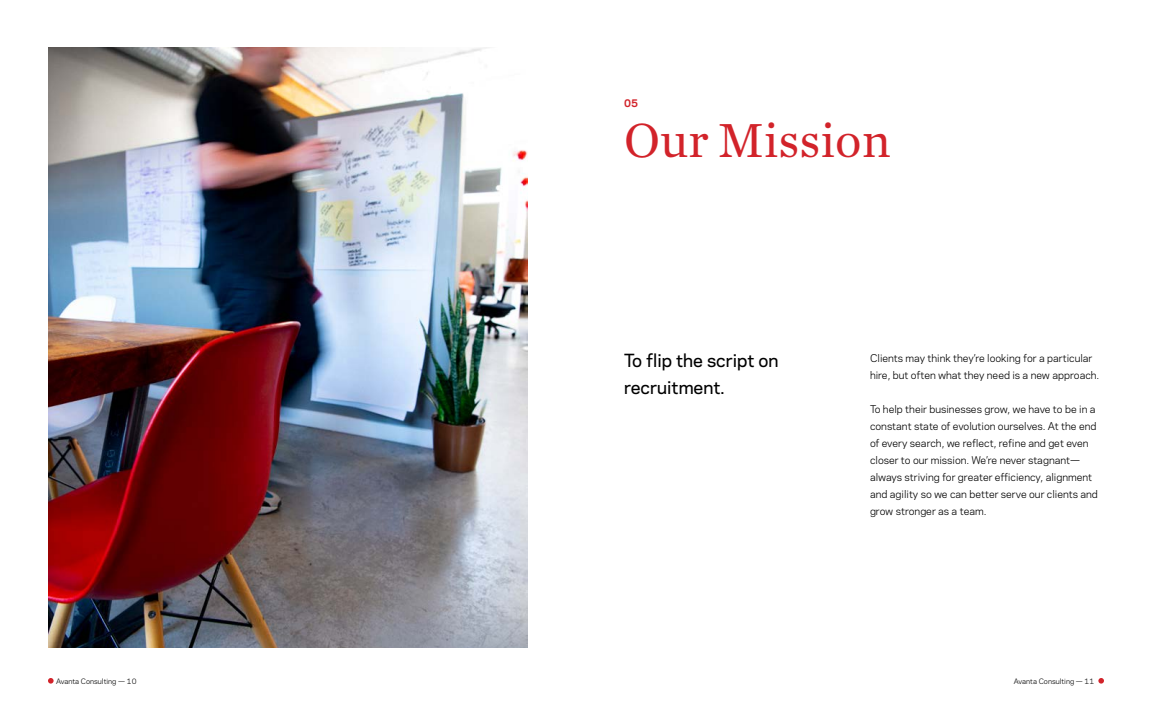
<style>
.page{position:relative;width:1152px;height:720px;background:#fff}
.page>*{position:absolute;margin:0;border:0;box-sizing:border-box;transform-origin:0 0}
.t1{font:50px "Chronicle Text G1";color:#d2232a}
.t2{font:500 17px/27px "Galaxie Polaris";color:#000}
.t3{font:10px/17px "Galaxie Polaris";color:#000}
.t4{font:700 10px "Galaxie Polaris";color:#d2232a}
.t5{font:7px "Galaxie Polaris";color:#000}
</style>
<div class="page">
<svg style="left:48px;top:678px;width:6px;height:6px"></svg>
<svg style="left:1098px;top:678px;width:6px;height:6px"></svg>
<img style="left:48px;top:48px;width:480px;height:600px">
<p class="t4" style="left:624px;top:96px;width:15px">05</p>
<h1 class="t1" style="left:624px;top:103px;width:268px">Our Mission</h1>
<h2 class="t2" style="left:624px;top:346px;width:156px">To flip the script on recruitment.</h2>
<p class="t3" style="left:870px;top:349px;width:231px">Clients may think they’re looking for a particular hire, but often what they need is a new approach.</p>
<p class="t3" style="left:870px;top:400px;width:229px">To help their businesses grow, we have to be in a constant state of evolution ourselves. At the end of every search, we reflect, refine and get even closer to our mission. We’re never stagnant— always striving for greater efficiency, alignment and agility so we can better serve our clients and grow stronger as a team.</p>
<p class="t5" style="left:56px;top:676px;width:82px">Avanta Consulting — 10</p>
<p class="t5" style="left:1014px;top:676px;width:82px">Avanta Consulting — 11</p>
</div>
